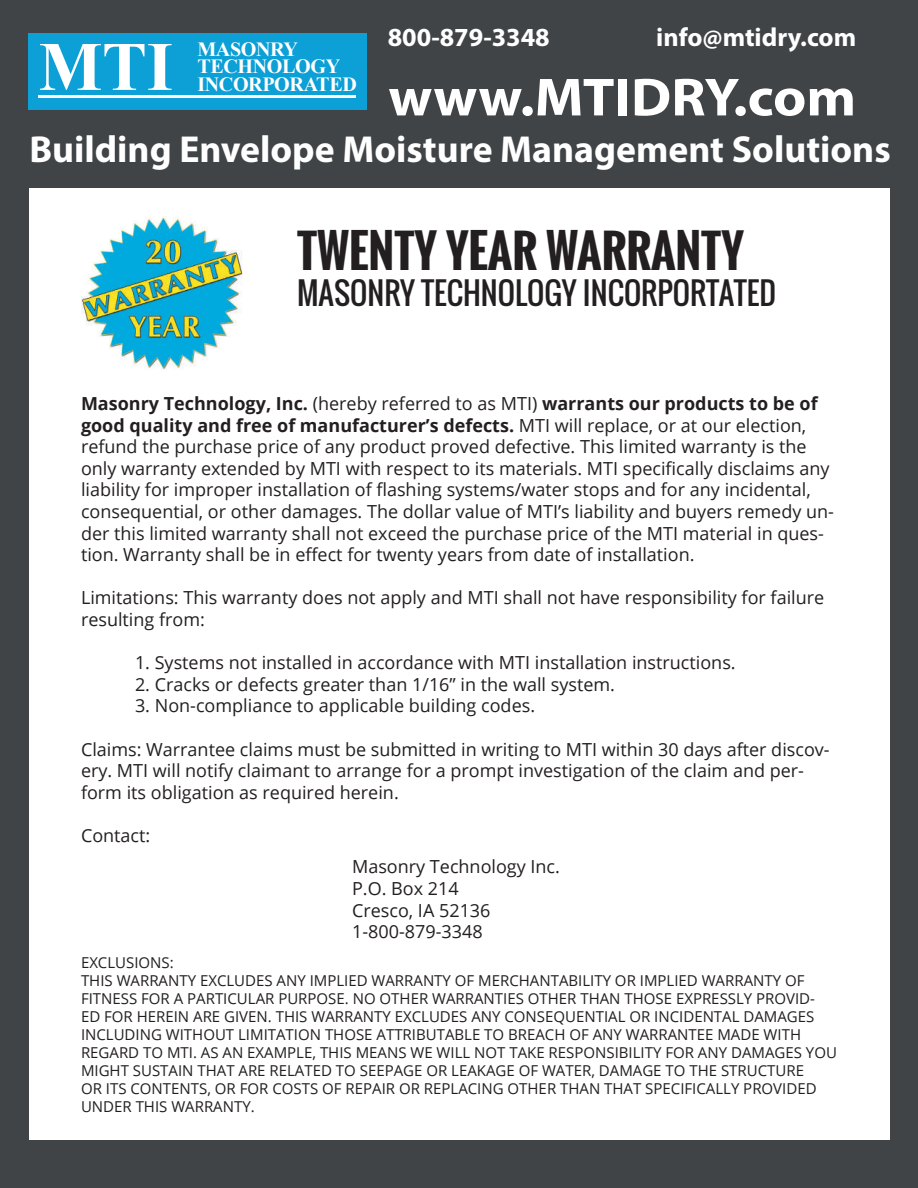
<style>
.page{position:relative;width:918px;height:1188px;background:#404446}
.page>*{position:absolute;margin:0;border:0;box-sizing:border-box;transform-origin:0 0}
.t1{font:700 69.3px "Times New Roman";color:#fff}
.t2{font:700 54px "Myriad Pro";color:#fff;scale:1.07 1}
.t3{font:700 45px "Oswald";color:#231f20}
.t4{font:700 37.65px "Myriad Pro";color:#fff}
.t5{font:30px "Oswald";color:#231f20}
.t6{font:700 26.1px "Myriad Pro";color:#fff}
.t7{font:700 20.1px/17.4px "Times New Roman";color:#fff}
.t8{font:18px/21.6px "Open Sans";color:#231f20}
.t9{font:15px/18px "Open Sans";color:#231f20}
.s1{font-weight:700}
</style>
<div class="page">
<div style="left:29px;top:189px;width:861px;height:951px;background:#fff"></div>
<div style="left:28px;top:34px;width:338px;height:76px;background:#0ca0d7"></div>
<hr style="left:39px;top:96px;width:317px;height:2px;background:#fff">
<img style="left:81px;top:217px;width:162px;height:152px">
<h1 class="t1" style="left:39px;top:19px;width:136px">!(.</h1>
<p class="t7" style="left:197px;top:40px;width:144px">!"#$%&amp;' ()*+%$,$-'</p>
<p class="t7" style="left:197px;top:75px;width:161px">.%*$&amp;/$&amp;"()0</p>
<h3 class="t6" style="left:388px;top:20px;width:164px">800-879-3348</h3>
<h3 class="t6" style="left:656px;top:20px;width:201px">info@mtidry.com</h3>
<h2 class="t2" style="left:388px;top:62px;width:439px">www.MTIDRY.com</h2>
<h3 class="t4" style="left:29px;top:125px;width:863px">Building Envelope Moisture Management Solutions</h3>
<h3 class="t3" style="left:297px;top:217px;width:448px">TWENTY YEAR WARRANTY</h3>
<h3 class="t5" style="left:297px;top:270px;width:480px">MASONRY TECHNOLOGY INCORPORTATED</h3>
<p class="t8" style="left:81px;top:392px;width:755px"><span class="s1">Masonry Technology, Inc.</span> (hereby referred to as MTI) <span class="s1">warrants our products to be of good quality and free of manufacturer’s defects.</span> MTI will replace, or at our election, refund the purchase price of any product proved defective. This limited warranty is the only warranty extended by MTI with respect to its materials. MTI specifically disclaims any liability for improper installation of flashing systems/water stops and for any incidental, consequential, or other damages. The dollar value of MTI’s liability and buyers remedy un&shy;der this limited warranty shall not exceed the purchase price of the MTI material in ques&shy;tion. Warranty shall be in effect for twenty years from date of installation.</p>
<p class="t8" style="left:81px;top:587px;width:745px">Limitations: This warranty does not apply and MTI shall not have responsibility for failure resulting from:</p>
<p class="t8" style="left:135px;top:651px;width:602px">1. Systems not installed in accordance with MTI installation instructions.</p>
<p class="t8" style="left:135px;top:673px;width:482px">2. Cracks or defects greater than 1/16” in the wall system.</p>
<p class="t8" style="left:135px;top:695px;width:402px">3. Non-compliance to applicable building codes.</p>
<p class="t8" style="left:81px;top:738px;width:750px">Claims: Warrantee claims must be submitted in writing to MTI within 30 days after discov&shy;ery. MTI will notify claimant to arrange for a prompt investigation of the claim and per&shy;form its obligation as required herein.</p>
<p class="t8" style="left:81px;top:824px;width:71px">Contact:</p>
<p class="t8" style="left:352px;top:856px;width:209px">Masonry Technology Inc.<br>P.O. Box 214<br>Cresco, IA 52136<br>1-800-879-3348</p>
<p class="t9" style="left:81px;top:953px;width:757px">EXCLUSIONS:<br>THIS WARRANTY EXCLUDES ANY IMPLIED WARRANTY OF MERCHANTABILITY OR IMPLIED WARRANTY OF FITNESS FOR A PARTICULAR PURPOSE. NO OTHER WARRANTIES OTHER THAN THOSE EXPRESSLY PROVID-ED FOR HEREIN ARE GIVEN. THIS WARRANTY EXCLUDES ANY CONSEQUENTIAL OR INCIDENTAL DAMAGES INCLUDING WITHOUT LIMITATION THOSE ATTRIBUTABLE TO BREACH OF ANY WARRANTEE MADE WITH REGARD TO MTI. AS AN EXAMPLE, THIS MEANS WE WILL NOT TAKE RESPONSIBILITY FOR ANY DAMAGES YOU MIGHT SUSTAIN THAT ARE RELATED TO SEEPAGE OR LEAKAGE OF WATER, DAMAGE TO THE STRUCTURE<br>OR ITS CONTENTS, OR FOR COSTS OF REPAIR OR REPLACING OTHER THAN THAT SPECIFICALLY PROVIDED UNDER THIS WARRANTY.</p>
</div>
